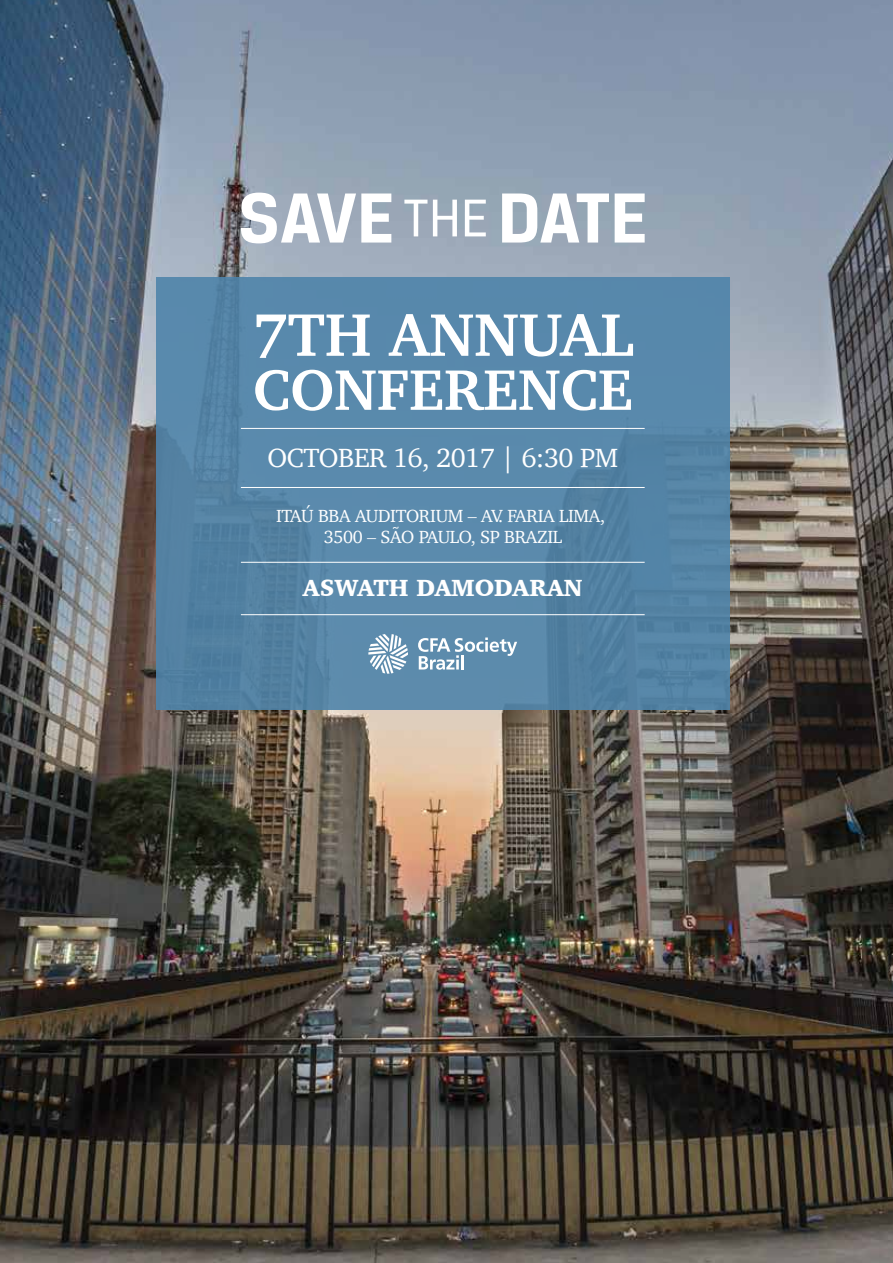
<style>
.page{position:relative;width:893px;height:1263px;background:#fff}
.page>*{position:absolute;margin:0;border:0;box-sizing:border-box;transform-origin:0 0}
.t1{font:700 61.5px "Charter";color:#fff}
.t2{font:700 58.5px "Charter";color:#fff}
.t3{font:27px "Charter";letter-spacing:-.02em;color:#fff}
.t4{font:900 24px "Charter";color:#fff}
.t5{font:18px/21.6px "Charter";letter-spacing:-.02em;color:#fff;text-align:center}
</style>
<div class="page">
<img style="left:0;top:0;width:893px;height:1263px">
<svg style="left:241px;top:193px;width:150px;height:50px"></svg>
<svg style="left:404px;top:200px;width:23px;height:36px"></svg>
<svg style="left:433px;top:200px;width:24px;height:36px"></svg>
<svg style="left:465px;top:200px;width:21px;height:36px"></svg>
<svg style="left:502px;top:193px;width:107px;height:50px"></svg>
<svg style="left:615px;top:193px;width:30px;height:50px"></svg>
<div style="left:156px;top:277px;width:574px;height:432px;background:linear-gradient(to right,#5786a8,#5787a9)"></div>
<hr style="left:241px;top:428px;width:404px;height:1px;background:#fff">
<hr style="left:241px;top:487px;width:404px;height:1px;background:#fff">
<hr style="left:241px;top:562px;width:404px;height:1px;background:#fff">
<hr style="left:241px;top:614px;width:404px;height:1px;background:#fff">
<svg style="left:368px;top:634px;width:40px;height:40px"></svg>
<svg style="left:418px;top:637px;width:99px;height:33px"></svg>
<h1 class="t1" style="left:252px;top:282px;width:383px">7TH ANNUAL</h1>
<h2 class="t2" style="left:253px;top:339px;width:381px">CONFERENCE</h2>
<h3 class="t3" style="left:267px;top:434px;width:352px">OCTOBER 16, 2017 | 6:30 PM</h3>
<p class="t5" style="left:276px;top:505px;width:330px">ITAÚ BBA AUDITORIUM – AV. FARIA LIMA,<br>3500 – SÃO PAULO, SP BRAZIL</p>
<h3 class="t4" style="left:303px;top:573px;width:281px">ASWATH DAMODARAN</h3>
</div>
